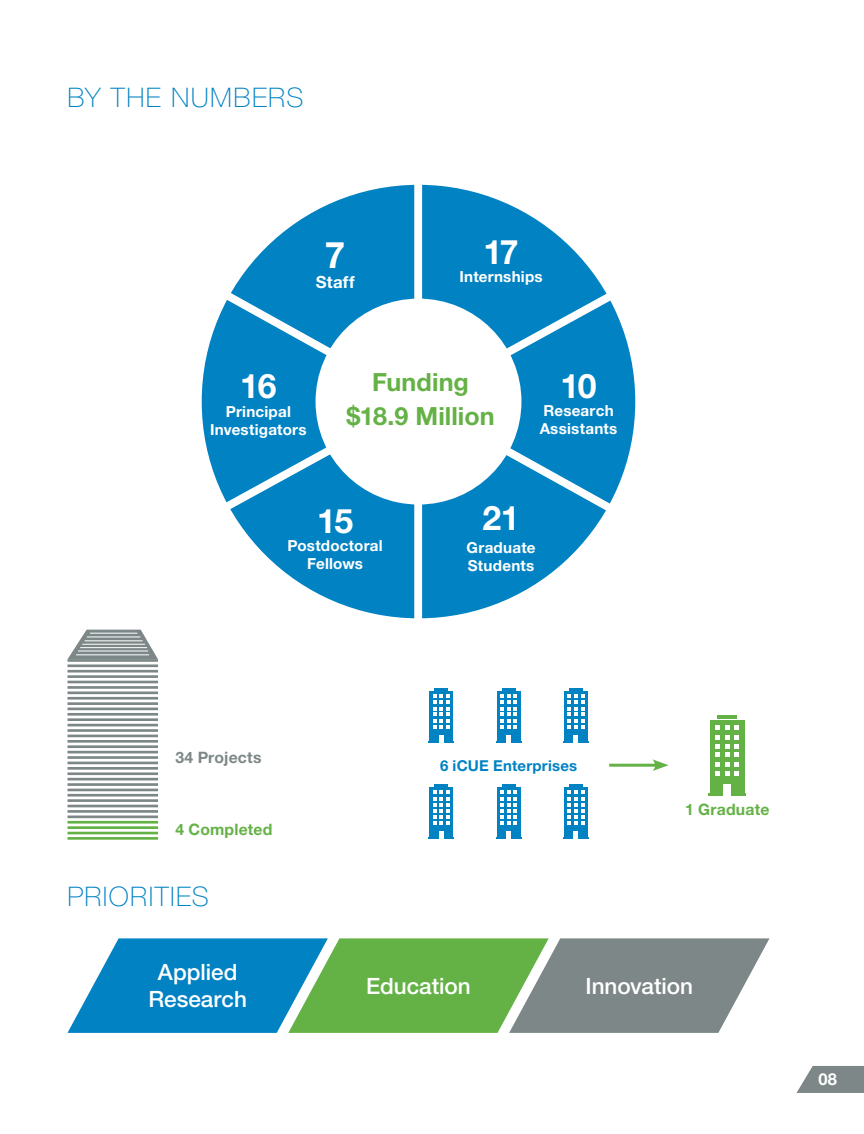
<style>
.page{position:relative;width:864px;height:1134px;background:#fff}
.page>*{position:absolute;margin:0;border:0;box-sizing:border-box;transform-origin:0 0}
.t1{font:700 36.6px "Helvetica Neue LT Std";color:#fff}
.t2{font:700 33.75px "Helvetica Neue LT Std";letter-spacing:-.035em;color:#fff}
.t3{font:100 27px "Helvetica Neue LT Std";letter-spacing:.05em;color:#0082c3}
.t4{font:700 25.05px/33.8px "Helvetica Neue LT Std";letter-spacing:.005em;color:#64b246;text-align:center}
.t5{font:500 22.5px/27px "Helvetica Neue LT Std";color:#fff;text-align:center}
.t6{font:700 16.8px "Helvetica Neue LT Std";letter-spacing:.015em;color:#fff}
.t7{font:700 16.5px "Helvetica Neue LT Std";color:#fff}
.t8{font:700 15.75px "Helvetica Neue LT Std";letter-spacing:.015em;color:#64b246}
.t9{font:700 15.75px "Helvetica Neue LT Std";letter-spacing:.01em;color:#7d8787}
.t10{font:700 15.3px/18.1px "Helvetica Neue LT Std";letter-spacing:.015em;color:#fff;text-align:center}
.t11{font:700 15px "Helvetica Neue LT Std";letter-spacing:.015em;color:#0082c3}
</style>
<div class="page">
<svg style="left:68px;top:938px;width:701px;height:95px;background:#5e9f92"></svg>
<svg style="left:202px;top:324px;width:433px;height:155px;fill:#0082c3"></svg>
<svg style="left:215px;top:184px;width:406px;height:435px;fill:#0082c3"></svg>
<hr style="left:428px;top:741px;width:26px;height:2px;background:#0082c3">
<div style="left:430px;top:691px;width:23px;height:52px;background:#0082c3"></div>
<div style="left:439px;top:735px;width:5px;height:11px;background:#fff"></div>
<svg style="left:433px;top:688px;width:17px;height:41px"></svg>
<hr style="left:563px;top:741px;width:26px;height:2px;background:#0082c3">
<div style="left:564px;top:691px;width:24px;height:52px;background:#0082c3"></div>
<hr style="left:574px;top:735px;width:4px;height:11px;background:#fff">
<svg style="left:568px;top:688px;width:16px;height:41px"></svg>
<hr style="left:496px;top:741px;width:26px;height:2px;background:#0082c3">
<div style="left:497px;top:691px;width:23px;height:52px;background:#0082c3"></div>
<div style="left:506px;top:735px;width:5px;height:11px;background:#fff"></div>
<svg style="left:500px;top:688px;width:17px;height:41px"></svg>
<hr style="left:428px;top:837px;width:26px;height:2px;background:#0082c3">
<div style="left:430px;top:788px;width:23px;height:51px;background:#0082c3"></div>
<div style="left:439px;top:831px;width:5px;height:12px;background:#fff"></div>
<svg style="left:433px;top:784px;width:17px;height:41px"></svg>
<hr style="left:496px;top:837px;width:26px;height:2px;background:#0082c3">
<div style="left:497px;top:788px;width:23px;height:51px;background:#0082c3"></div>
<div style="left:506px;top:831px;width:5px;height:12px;background:#fff"></div>
<svg style="left:500px;top:784px;width:17px;height:41px"></svg>
<hr style="left:563px;top:837px;width:26px;height:2px;background:#0082c3">
<div style="left:564px;top:788px;width:24px;height:51px;background:#0082c3"></div>
<hr style="left:574px;top:831px;width:4px;height:12px;background:#fff">
<svg style="left:568px;top:784px;width:16px;height:41px"></svg>
<hr style="left:609px;top:764px;width:49px;height:3px;background:#64b246">
<svg style="left:652px;top:759px;width:17px;height:12px"></svg>
<svg style="left:67px;top:630px;width:91px;height:210px"></svg>
<hr style="left:708px;top:794px;width:38px;height:2px;background:#64b246">
<div style="left:710px;top:721px;width:34px;height:75px;background:#64b246"></div>
<div style="left:724px;top:784px;width:7px;height:17px;background:#fff"></div>
<svg style="left:715px;top:725px;width:24px;height:51px"></svg>
<hr style="left:718px;top:716px;width:19px;height:3px;background:#64b246">
<svg style="left:796px;top:1066px;width:68px;height:27px;background:#8d9696"></svg>
<hr style="left:85px;top:641px;width:58px;height:1px;background:#fff">
<hr style="left:82px;top:644px;width:63px;height:1px;background:#fff">
<hr style="left:80px;top:647px;width:67px;height:1px;background:#fff">
<hr style="left:78px;top:651px;width:70px;height:1px;background:#fff">
<hr style="left:76px;top:655px;width:73px;height:1px;background:#fff">
<hr style="left:87px;top:637px;width:53px;height:1px;background:#fff">
<hr style="left:90px;top:633px;width:47px;height:1px;background:#fff">
<h3 class="t3" style="left:68px;top:82px;width:163px">BY THE NUMBE</h3>
<h3 class="t3" style="left:268px;top:82px;width:35px">RS</h3>
<h1 class="t1" style="left:325px;top:232px;width:22px">7</h1>
<p class="t6" style="left:316px;top:272px;width:40px">Staff</p>
<h2 class="t2" style="left:484px;top:231px;width:37px">17</h2>
<p class="t10" style="left:459px;top:267px;width:85px">Internships</p>
<h2 class="t2" style="left:240px;top:366px;width:38px">16</h2>
<p class="t10" style="left:210px;top:402px;width:98px">Principal<br>Investigators</p>
<h3 class="t4" style="left:346px;top:365px;width:150px">Funding $18.9 Million</h3>
<h2 class="t2" style="left:560px;top:365px;width:38px">10</h2>
<p class="t10" style="left:540px;top:401px;width:79px;text-align:left">Research<br>Assistants</p>
<h2 class="t2" style="left:317px;top:500px;width:38px">15</h2>
<p class="t10" style="left:287px;top:536px;width:97px">Postdoctoral<br>Fellows</p>
<h2 class="t2" style="left:483px;top:498px;width:39px">21</h2>
<p class="t10" style="left:467px;top:538px;width:71px;text-align:left">Graduate<br>Students</p>
<p class="t9" style="left:175px;top:748px;width:88px">34 Projects</p>
<p class="t8" style="left:176px;top:820px;width:98px">4 Completed</p>
<h3 class="t3" style="left:68px;top:881px;width:125px">PRIORITIES</h3>
<h3 class="t5" style="left:148px;top:958px;width:100px">Applied<br>Research</h3>
<p class="t11" style="left:440px;top:756px;width:139px">6 iCUE Enterprises</p>
<p class="t8" style="left:685px;top:799px;width:86px">1 Graduate</p>
<h3 class="t5" style="left:366px;top:972px;width:106px">Education</h3>
<h3 class="t5" style="left:586px;top:972px;width:109px">Innovation</h3>
<p class="t7" style="left:819px;top:1069px;width:20px">08</p>
</div>
